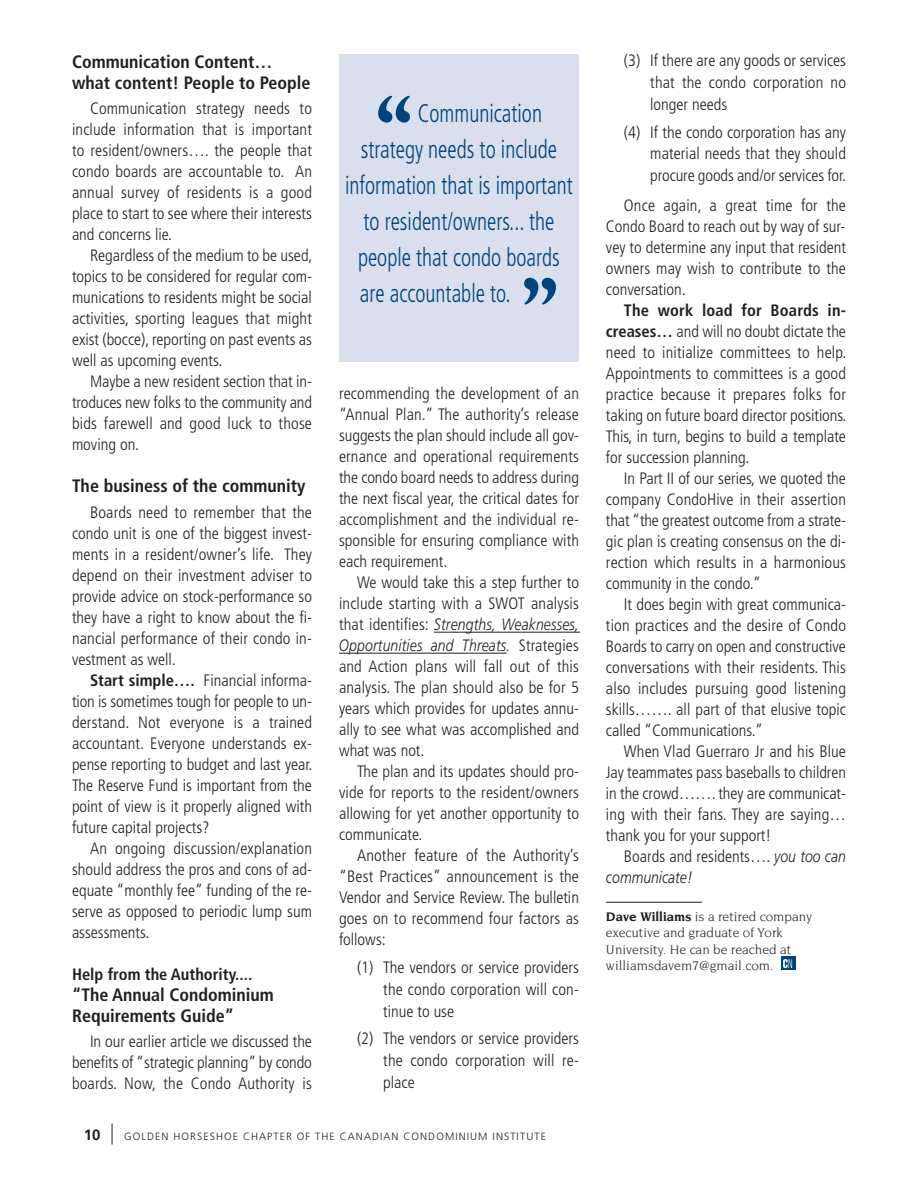
<style>
.page{position:relative;width:918px;height:1188px;background:#fff}
.page>*{position:absolute;margin:0;border:0;box-sizing:border-box;transform-origin:0 0}
.t1{font:700 93px "Adobe Caslon Pro";color:#00447b}
.t2{font:300 condensed 25.5px "Frutiger";color:#00447b;scale:.85 1}
.t3{font:700 condensed 18px/21px "Frutiger";color:#231f20}
.t4{font:300 condensed 16.5px/21px "Frutiger";color:#231f20;text-align:justify}
.t5{font:italic 300 16.5px/21px "Frutiger";color:#231f20;scale:.85 1}
.t6{font:700 condensed 16.5px "Frutiger";color:#231f20}
.t7{font:700 15px "Frutiger";color:#231f20}
.t8{font:13.5px/16.5px "Novarese";color:#231f20}
.t9{font:300 10.5px "Frutiger";letter-spacing:.1em;color:#231f20}
.s1{font-weight:700}
.s2{font-style:italic;font-stretch:normal}
.s3{font-style:normal;font-stretch:condensed}
</style>
<div class="page">
<svg style="left:112px;top:1124px;width:1px;height:21px"></svg>
<hr style="left:434px;top:632px;width:145px;height:1px;background:#231f20">
<hr style="left:339px;top:653px;width:168px;height:1px;background:#231f20">
<hr style="left:606px;top:902px;width:96px;height:1px;background:#231f20">
<svg style="left:781px;top:957px;width:14px;height:13px"></svg>
<svg style="left:783px;top:959px;width:9px;height:9px"></svg>
<div style="left:339px;top:54px;width:240px;height:308px;background:#d9dfec"></div>
<p class="t3" style="left:72px;top:52px;width:240px">Communication Content… what content! People to People</p>
<p class="t4" style="left:72px;top:99px;width:242px;text-indent:18px">Communication strategy needs to include information that is important to resident/owners…. the people that condo boards are accountable to. An annual survey of residents is a good place to start to see where their interests and concerns lie.</p>
<p class="t4" style="left:72px;top:246px;width:242px;text-indent:18px">Regardless of the medium to be used, topics to be considered for regular com&shy;munications to residents might be social activities, sporting leagues that might exist (bocce), reporting on past events as well as upcoming events.</p>
<p class="t4" style="left:72px;top:372px;width:242px;text-indent:18px">Maybe a new resident section that in&shy;troduces new folks to the community and bids farewell and good luck to those moving on.</p>
<p class="t3" style="left:72px;top:477px;width:235px">The business of the community</p>
<p class="t4" style="left:72px;top:503px;width:242px;text-indent:18px">Boards need to remember that the condo unit is one of the biggest invest&shy;ments in a resident/owner’s life. They depend on their investment adviser to provide advice on stock-performance so they have a right to know about the fi&shy;nancial performance of their condo in&shy;vestment as well.</p>
<p class="t4" style="left:72px;top:671px;width:242px;text-indent:18px"><span class="s1">Start simple….</span> Financial informa&shy;tion is sometimes tough for people to un&shy;derstand. Not everyone is a trained accountant. Everyone understands ex&shy;pense reporting to budget and last year.<br>The Reserve Fund is important from the point of view is it properly aligned with future capital projects?</p>
<p class="t4" style="left:72px;top:839px;width:242px;text-indent:18px">An ongoing discussion/explanation should address the pros and cons of ad&shy;equate “monthly fee” funding of the re&shy;serve as opposed to periodic lump sum assessments.</p>
<p class="t6" style="left:72px;top:967px;width:182px">Help from the Authority....</p>
<p class="t3" style="left:72px;top:985px;width:203px">“The Annual Condominium<br>Requirements Guide”</p>
<p class="t4" style="left:72px;top:1032px;width:242px;text-indent:18px">In our earlier article we discussed the benefits of “strategic planning” by condo boards. Now, the Condo Authority is</p>
<p class="t1" style="left:376px;top:77px;width:39px">“</p>
<p class="t2" style="left:418px;top:103px;width:148px">Communication</p>
<p class="t2" style="left:361px;top:139px;width:232px">strategy needs to include</p>
<p class="t2" style="left:345px;top:175px;width:269px">information that is important</p>
<p class="t2" style="left:363px;top:211px;width:226px">to resident/owners... the</p>
<p class="t2" style="left:358px;top:247px;width:239px">people that condo boards</p>
<p class="t2" style="left:360px;top:283px;width:179px">are accountable to.</p>
<p class="t1" style="left:521px;top:258px;width:39px">”</p>
<p class="t4" style="left:339px;top:384px;width:242px">recommending the development of an “Annual Plan.” The authority’s release suggests the plan should include all gov&shy;ernance and operational requirements the condo board needs to address during the next fiscal year, the critical dates for accomplishment and the individual re&shy;sponsible for ensuring compliance with each requirement.</p>
<p class="t4" style="left:339px;top:573px;width:242px;text-indent:18px">We would take this a step further to include starting with a SWOT analysis that identifies: <span class="s2">Strengths, Weaknesses, Opportunities and Threats.</span> Strategies and Action plans will fall out of this analysis. The plan should also be for 5 years which provides for updates annu&shy;ally to see what was accomplished and what was not.</p>
<p class="t4" style="left:339px;top:762px;width:242px;text-indent:18px">The plan and its updates should pro&shy;vide for reports to the resident/owners allowing for yet another opportunity to communicate.</p>
<p class="t4" style="left:339px;top:846px;width:242px;text-indent:18px">Another feature of the Authority’s “Best Practices” announcement is the Vendor and Service Review. The bulletin goes on to recommend four factors as follows:</p>
<p class="t4" style="left:383px;top:958px;width:197px;line-height:21.8px;text-indent:-26px">(1) The vendors or service providers the condo corporation will con&shy;tinue to use</p>
<p class="t4" style="left:383px;top:1029px;width:197px;line-height:21.8px;text-indent:-26px">(2) The vendors or service providers the condo corporation will re&shy;place</p>
<p class="t7" style="left:84px;top:1129px;width:18px">10</p>
<p class="t9" style="left:124px;top:1132px;width:423px">GOLDEN HORSESHOE CHAPTER OF THE CANADIAN CONDOMINIUM INSTITUTE</p>
<p class="t4" style="left:650px;top:51px;width:197px;line-height:21.8px;text-indent:-26px">(3) If there are any goods or services that the condo corporation no longer needs</p>
<p class="t4" style="left:650px;top:122px;width:197px;line-height:21.8px;text-indent:-26px">(4) If the condo corporation has any material needs that they should procure goods and/or services for.</p>
<p class="t4" style="left:606px;top:196px;width:241px;text-indent:18px">Once again, a great time for the Condo Board to reach out by way of sur&shy;vey to determine any input that resident owners may wish to contribute to the conversation.</p>
<p class="t4" style="left:606px;top:301px;width:242px;text-indent:18px"><span class="s1">The work load for Boards in&shy;creases…</span> and will no doubt dictate the need to initialize committees to help.<br>Appointments to committees is a good practice because it prepares folks for taking on future board director positions.<br>This, in turn, begins to build a template for succession planning.</p>
<p class="t4" style="left:606px;top:469px;width:242px;text-indent:18px">In Part II of our series, we quoted the company CondoHive in their assertion that “the greatest outcome from a strate&shy;gic plan is creating consensus on the di&shy;rection which results in a harmonious community in the condo.”</p>
<p class="t4" style="left:606px;top:595px;width:242px;text-indent:18px">It does begin with great communica&shy;tion practices and the desire of Condo Boards to carry on open and constructive conversations with their residents. This also includes pursuing good listening skills……. all part of that elusive topic called “Communications.”</p>
<p class="t4" style="left:606px;top:742px;width:242px;text-indent:18px">When Vlad Guerraro Jr and his Blue Jay teammates pass baseballs to children in the crowd……. they are communicat&shy;ing with their fans. They are saying… thank you for your support!</p>
<p class="t5" style="left:606px;top:847px;width:284px;text-indent:18px"><span class="s3">Boards and residents….</span> you too can communicate!</p>
<p class="t8" style="left:606px;top:909px;width:208px"><span class="s1">Dave Williams</span> is a retired company executive and graduate of York<br>University. He can be reached at williamsdavem7@gmail.com.</p>
</div>
